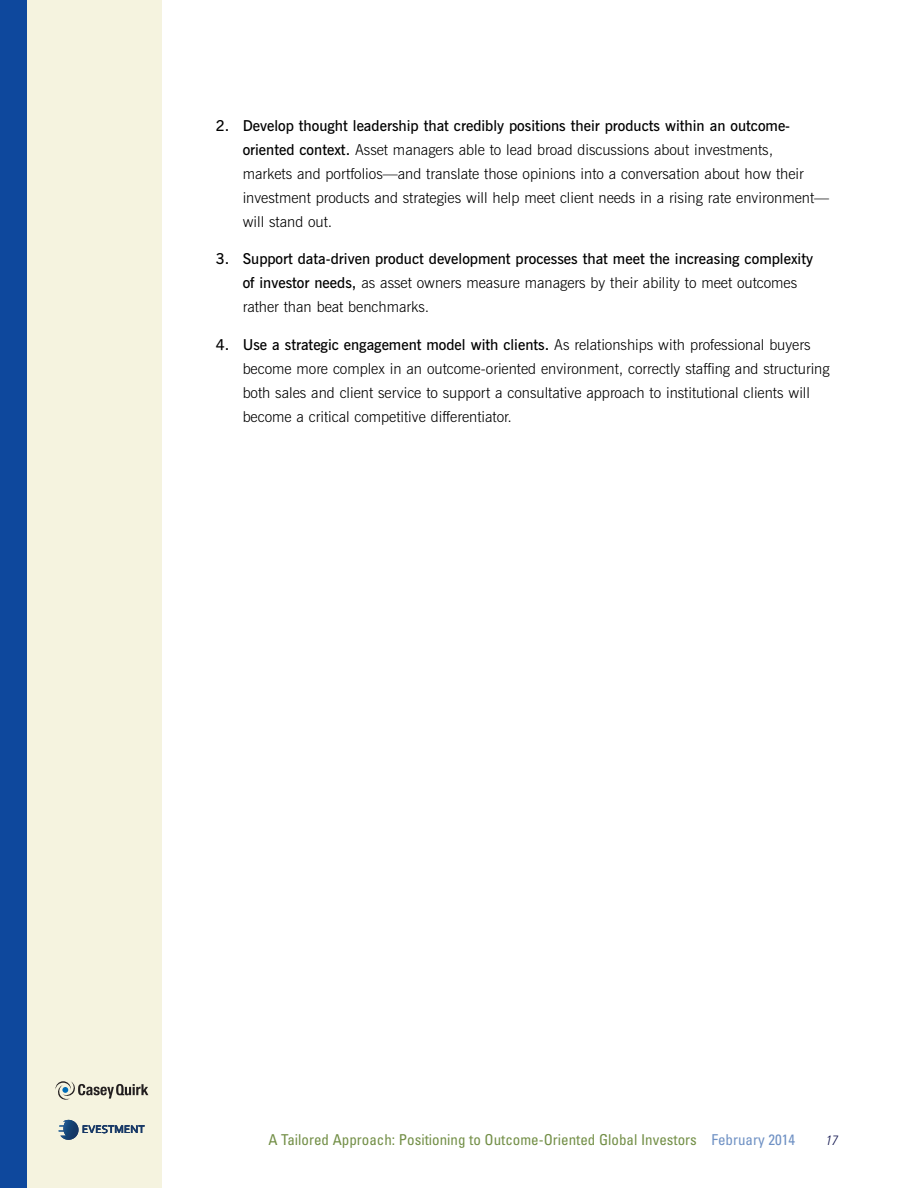
<style>
.page{position:relative;width:918px;height:1188px;background:#fff}
.page>*{position:absolute;margin:0;border:0;box-sizing:border-box;transform-origin:0 0}
.t1{font:300 15px/24px "News Gothic BT";color:#000}
.t2{font:600 15px/24px "News Gothic BT";color:#000}
.t3{font:condensed 15px "Univers";color:#738f47}
.t4{font:italic 300 condensed 13.5px "Univers";color:#0c104b}
.t5{font:11.55px "Corbel";color:#173866}
.s1{font-weight:600}
.s2{font-weight:300}
.s3{color:#6f91c4}
</style>
<div class="page">
<div style="left:0;top:0;width:162px;height:1188px;background:#f5f3df"></div>
<div style="left:0;top:0;width:27px;height:1188px;background:#0e489d"></div>
<svg style="left:55px;top:1081px;width:93px;height:19px"></svg>
<svg style="left:58px;top:1119px;width:21px;height:16px"></svg>
<img style="left:60px;top:1135px;width:17px;height:5px">
<img style="left:63px;top:1120px;width:16px;height:11px">
<p class="t1" style="left:243px;top:115px;width:588px;text-indent:-27px"><span class="s1">2. Develop thought leadership that credibly positions their products within an outcome&shy;oriented context.</span> Asset managers able to lead broad discussions about investments,<br>markets and portfolios—and translate those opinions into a conversation about how their investment products and strategies will help meet client needs in a rising rate environment— will stand out.</p>
<p class="t2" style="left:243px;top:248px;width:572px;text-indent:-27px">3. Support data-driven product development processes that meet the increasing complexity of investor needs, <span class="s2">as asset owners measure managers by their ability to meet outcomes rather than beat benchmarks.</span></p>
<p class="t1" style="left:243px;top:334px;width:589px;text-indent:-27px"><span class="s1">4. Use a strategic engagement model with clients.</span> As relationships with professional buyers become more complex in an outcome-oriented environment, correctly staffing and structuring both sales and client service to support a consultative approach to institutional clients will become a critical competitive differentiator.</p>
<p class="t5" style="left:82px;top:1125px;width:64px">EVESTMENT</p>
<p class="t3" style="left:268px;top:1134px;width:528px">A Tailored Approach: Positioning to Outcome-Oriented Global Investors <span class="s3">February 2014</span></p>
<p class="t4" style="left:825px;top:1135px;width:13px">17</p>
</div>
